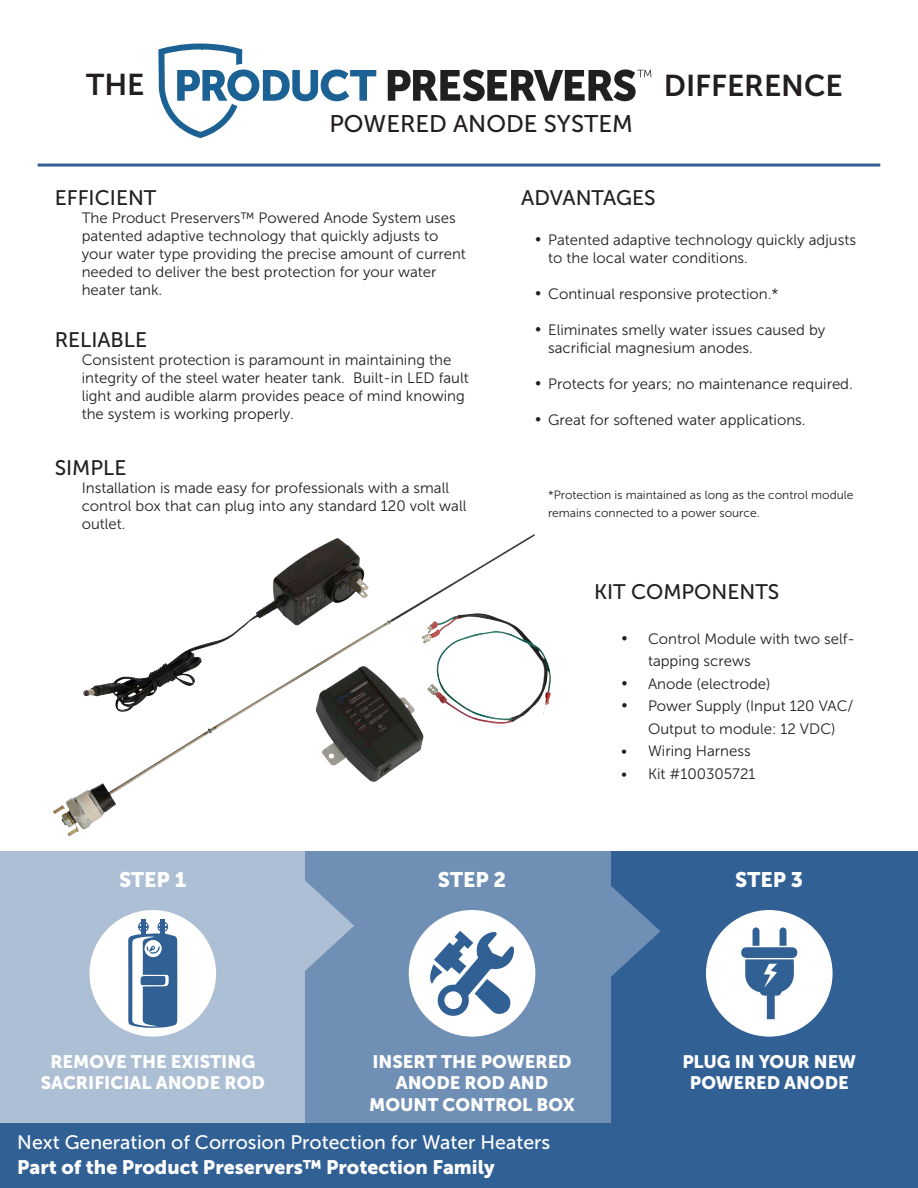
<style>
.page{position:relative;width:918px;height:1188px;background:#fff}
.page>*{position:absolute;margin:0;border:0;box-sizing:border-box;transform-origin:0 0}
.t1{font:30px "Museo Sans 700";color:#231f20}
.t2{font:24px "Museo Sans 500";color:#231f20}
.t3{font:21px "Museo Sans 500";color:#231f20}
.t4{font:21px "Museo Sans 900";color:#fff}
.t5{font:19.5px "Museo Sans 500";color:#fff}
.t6{font:19.5px "Museo Sans 900";color:#fff}
.t7{font:18px/21.6px "Museo Sans 900";color:#fff;text-align:center}
.t8{font:15px/18px "Museo Sans 300";color:#231f20}
.t9{font:12px/18px "Museo Sans 300";color:#231f20}
</style>
<div class="page">
<div style="left:0;top:851px;width:306px;height:337px;background:#adbfd4"></div>
<div style="left:305px;top:851px;width:307px;height:337px;background:#6f90b4"></div>
<div style="left:612px;top:851px;width:306px;height:337px;background:#316094"></div>
<svg style="left:305px;top:881px;width:49px;height:90px"></svg>
<svg style="left:611px;top:886px;width:49px;height:90px"></svg>
<div style="left:706px;top:910px;width:127px;height:127px;background:#fff;border-radius:50%"></div>
<svg style="left:741px;top:927px;width:56px;height:92px"></svg>
<div style="left:409px;top:910px;width:126px;height:127px;background:#fff;border-radius:50%"></div>
<svg style="left:430px;top:931px;width:84px;height:85px"></svg>
<div style="left:89px;top:910px;width:127px;height:127px;background:#fff;border-radius:50%"></div>
<hr style="left:161px;top:919px;width:4px;height:15px;background:#316094">
<div style="left:141px;top:919px;width:5px;height:15px;background:#316094"></div>
<svg style="left:128px;top:921px;width:49px;height:107px"></svg>
<div style="left:0;top:1123px;width:918px;height:65px;background:#316094"></div>
<svg style="left:388px;top:69px;width:263px;height:32px"></svg>
<svg style="left:158px;top:44px;width:218px;height:94px"></svg>
<hr style="left:38px;top:164px;width:842px;height:3px;background:#316094">
<img style="left:53px;top:534px;width:482px;height:303px">
<h1 class="t1" style="left:86px;top:68px;width:60px">THE</h1>
<h2 class="t2" style="left:329px;top:111px;width:305px">POWERED ANODE SYSTEM</h2>
<h1 class="t1" style="left:664px;top:69px;width:180px">DIFFERENCE</h1>
<h3 class="t3" style="left:55px;top:186px;width:103px">EFFICIENT</h3>
<p class="t8" style="left:82px;top:209px;width:386px">The Product Preservers™ Powered Anode System uses patented adaptive technology that quickly adjusts to your water type providing the precise amount of current needed to deliver the best protection for your water heater tank.</p>
<h3 class="t3" style="left:55px;top:329px;width:94px">RELIABLE</h3>
<p class="t8" style="left:82px;top:351px;width:389px">Consistent protection is paramount in maintaining the integrity of the steel water heater tank. Built-in LED fault light and audible alarm provides peace of mind knowing the system is working properly.</p>
<h3 class="t3" style="left:55px;top:457px;width:73px">SIMPLE</h3>
<p class="t8" style="left:82px;top:479px;width:386px">Installation is made easy for professionals with a small control box that can plug into any standard 120 volt wall outlet.</p>
<h3 class="t3" style="left:521px;top:186px;width:136px">ADVANTAGES</h3>
<p class="t8" style="left:548px;top:231px;width:309px;text-indent:-14px">• Patented adaptive technology quickly adjusts to the local water conditions.</p>
<p class="t8" style="left:535px;top:285px;width:245px">• Continual responsive protection.*</p>
<p class="t8" style="left:548px;top:321px;width:279px;text-indent:-14px">• Eliminates smelly water issues caused by sacrificial magnesium anodes.</p>
<p class="t8" style="left:535px;top:375px;width:320px">• Protects for years; no maintenance required.</p>
<p class="t8" style="left:535px;top:411px;width:272px">• Great for softened water applications.</p>
<p class="t9" style="left:548px;top:486px;width:307px">*Protection is maintained as long as the control module remains connected to a power source.</p>
<h3 class="t3" style="left:594px;top:580px;width:187px">KIT COMPONENTS</h3>
<p class="t8" style="left:648px;top:628px;width:208px;line-height:22.5px;text-indent:-27px">• Control Module with two self&shy;tapping screws</p>
<p class="t8" style="left:621px;top:675px;width:151px">• Anode (electrode)</p>
<p class="t8" style="left:648px;top:695px;width:207px;line-height:22.5px;text-indent:-27px">• Power Supply (Input 120 VAC/<br>Output to module: 12 VDC)</p>
<p class="t8" style="left:621px;top:742px;width:131px">• Wiring Harness</p>
<p class="t8" style="left:621px;top:765px;width:136px">• Kit #100305721</p>
<h3 class="t4" style="left:119px;top:868px;width:69px">STEP 1</h3>
<h3 class="t4" style="left:438px;top:868px;width:70px">STEP 2</h3>
<h3 class="t4" style="left:735px;top:868px;width:69px">STEP 3</h3>
<p class="t7" style="left:41px;top:1050px;width:226px">REMOVE THE EXISTING<br>SACRIFICIAL ANODE ROD</p>
<p class="t7" style="left:369px;top:1050px;width:207px">INSERT THE POWERED<br>ANODE ROD AND<br>MOUNT CONTROL BOX</p>
<p class="t7" style="left:682px;top:1050px;width:175px">PLUG IN YOUR NEW<br>POWERED ANODE</p>
<h3 class="t5" style="left:17px;top:1131px;width:534px">Next Generation of Corrosion Protection for Water Heaters</h3>
<h3 class="t6" style="left:17px;top:1156px;width:479px">Part of the Product Preservers™ Protection Family</h3>
</div>
